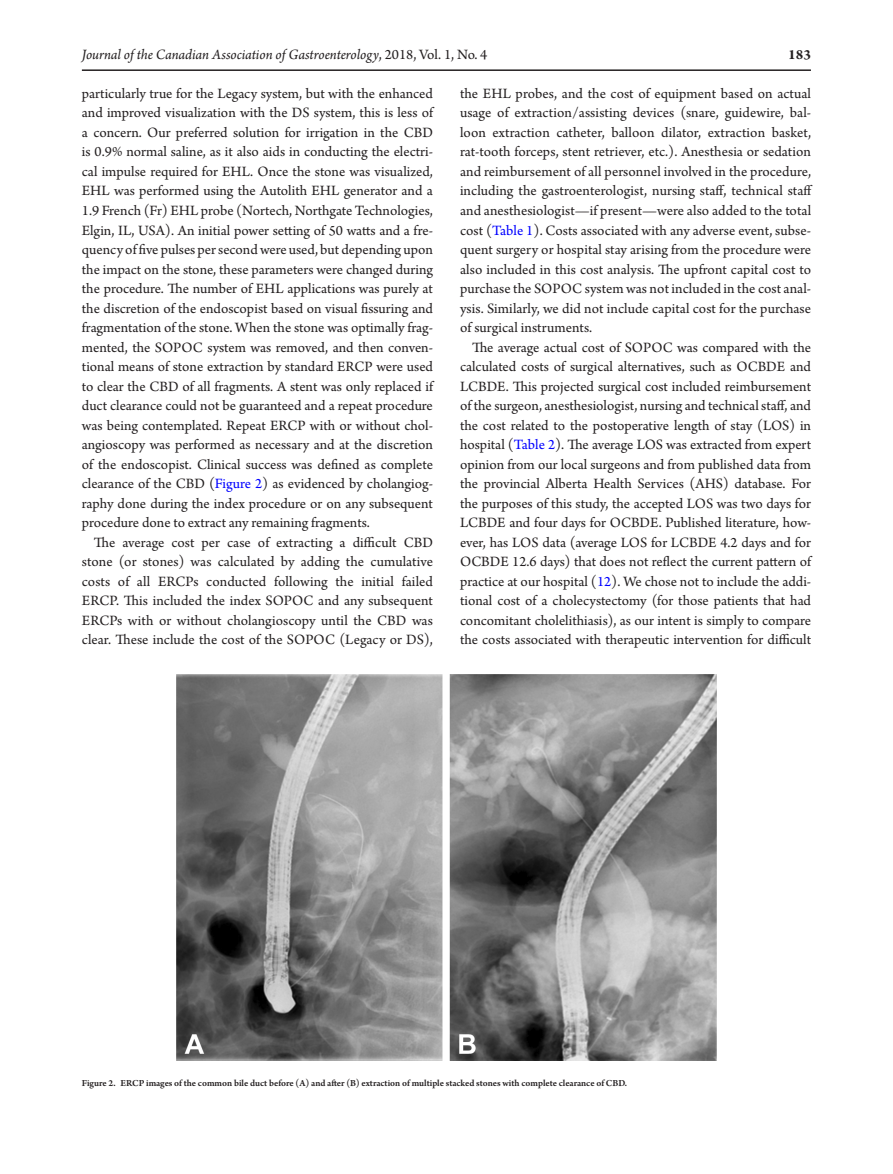
<style>
.page{position:relative;width:893px;height:1174px;background:#fff}
.page>*{position:absolute;margin:0;border:0;box-sizing:border-box;transform-origin:0 0}
.t1{font:15px/19.5px "Arno Pro";color:#231f20;text-align:justify}
.t2{font:italic 15px "Arno Pro";letter-spacing:-.005em;color:#231f20}
.t3{font:700 15px "Arno Pro";color:#231f20}
.t4{font:600 9.75px "Arno Pro";color:#231f20}
.s1{font-style:normal}
.s2{color:#00f}
</style>
<div class="page">
<img style="left:176px;top:674px;width:540px;height:386px">
<hr style="left:82px;top:69px;width:729px;height:2px;background:#231f20">
<p class="t2" style="left:82px;top:46px;width:407px">Journal of the Canadian Association of Gastroenterology<span class="s1">, 2018, Vol. 1, No. 4</span></p>
<p class="t3" style="left:788px;top:46px;width:24px">183</p>
<p class="t1" style="left:82px;top:84px;width:353px">particularly true for the Legacy system, but with the enhanced and improved visualization with the DS system, this is less of a concern. Our preferred solution for irrigation in the CBD is 0.9% normal saline, as it also aids in conducting the electri&shy;cal impulse required for EHL. Once the stone was visualized, EHL was performed using the Autolith EHL generator and a 1.9 French (Fr) EHL probe (Nortech, Northgate Technologies, Elgin, IL, USA). An initial power setting of 50 watts and a fre&shy;quency of five pulses per second were used, but depending upon the impact on the stone, these parameters were changed during the procedure. The number of EHL applications was purely at the discretion of the endoscopist based on visual fissuring and fragmentation of the stone. When the stone was optimally frag&shy;mented, the SOPOC system was removed, and then conven&shy;tional means of stone extraction by standard ERCP were used to clear the CBD of all fragments. A stent was only replaced if duct clearance could not be guaranteed and a repeat procedure was being contemplated. Repeat ERCP with or without chol&shy;angioscopy was performed as necessary and at the discretion of the endoscopist. Clinical success was defined as complete clearance of the CBD (<span class="s2">Figure 2</span>) as evidenced by cholangiog&shy;raphy done during the index procedure or on any subsequent procedure done to extract any remaining fragments.</p>
<p class="t1" style="left:82px;top:533px;width:353px;text-indent:12px">The average cost per case of extracting a difficult CBD stone (or stones) was calculated by adding the cumulative costs of all ERCPs conducted following the initial failed ERCP. This included the index SOPOC and any subsequent ERCPs with or without cholangioscopy until the CBD was clear. These include the cost of the SOPOC (Legacy or DS),</p>
<p class="t1" style="left:460px;top:84px;width:354px">the EHL probes, and the cost of equipment based on actual usage of extraction/assisting devices (snare, guidewire, bal&shy;loon extraction catheter, balloon dilator, extraction basket, rat-tooth forceps, stent retriever, etc.). Anesthesia or sedation and reimbursement of all personnel involved in the procedure, including the gastroenterologist, nursing staff, technical staff and anesthesiologist—if present—were also added to the total cost (<span class="s2">Table 1</span>). Costs associated with any adverse event, subse&shy;quent surgery or hospital stay arising from the procedure were also included in this cost analysis. The upfront capital cost to purchase the SOPOC system was not included in the cost anal&shy;ysis. Similarly, we did not include capital cost for the purchase of surgical instruments.</p>
<p class="t1" style="left:460px;top:338px;width:353px;text-indent:12px">The average actual cost of SOPOC was compared with the calculated costs of surgical alternatives, such as OCBDE and LCBDE. This projected surgical cost included reimbursement of the surgeon, anesthesiologist, nursing and technical staff, and the cost related to the postoperative length of stay (LOS) in hospital (<span class="s2">Table 2</span>). The average LOS was extracted from expert opinion from our local surgeons and from published data from the provincial Alberta Health Services (AHS) database. For the purposes of this study, the accepted LOS was two days for LCBDE and four days for OCBDE. Published literature, how&shy;ever, has LOS data (average LOS for LCBDE 4.2 days and for OCBDE 12.6 days) that does not reflect the current pattern of practice at our hospital (<span class="s2">12</span>). We chose not to include the addi&shy;tional cost of a cholecystectomy (for those patients that had concomitant cholelithiasis), as our intent is simply to compare the costs associated with therapeutic intervention for difficult</p>
<p class="t4" style="left:82px;top:1077px;width:547px">Figure 2. ERCP images of the common bile duct before (A) and after (B) extraction of multiple stacked stones with complete clearance of CBD.</p>
</div>
